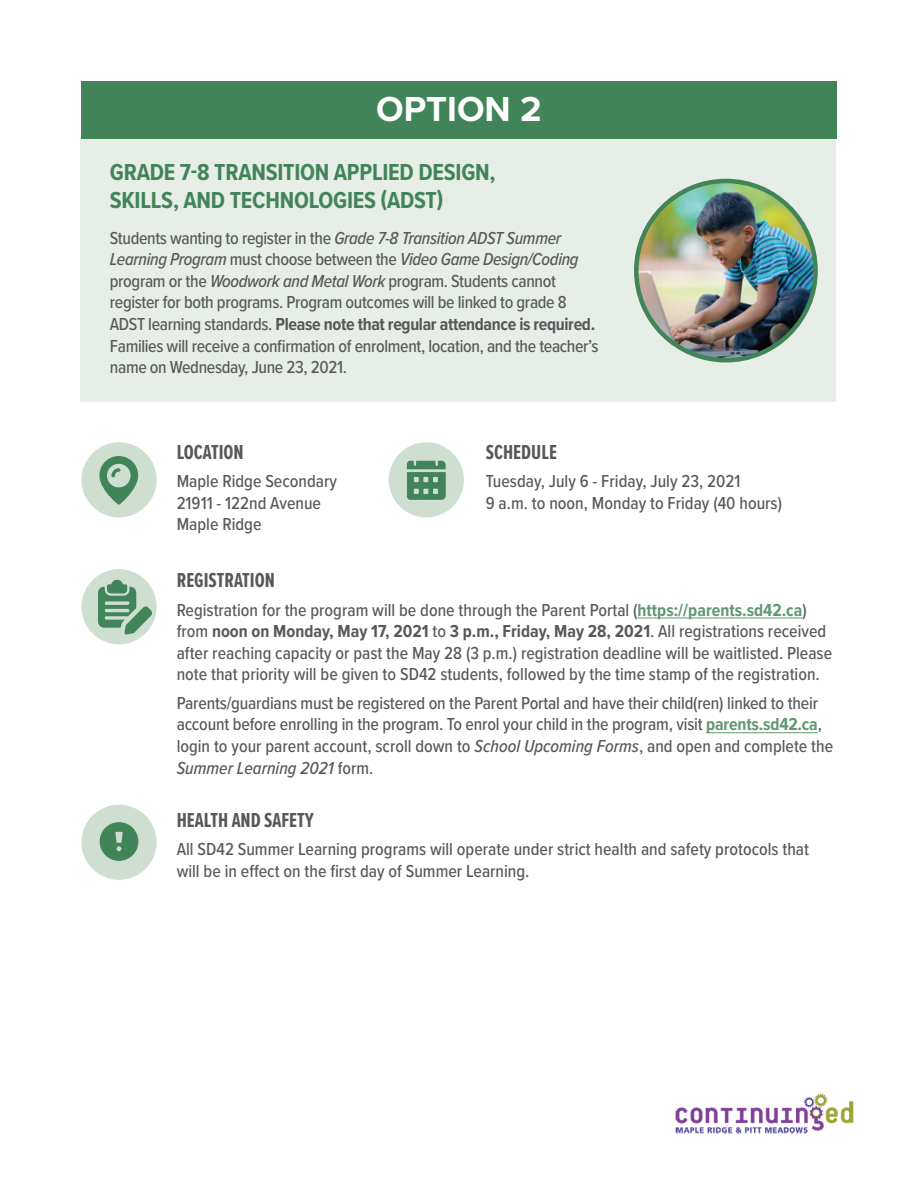
<style>
.page{position:relative;width:918px;height:1188px;background:#fff}
.page>*{position:absolute;margin:0;border:0;box-sizing:border-box;transform-origin:0 0}
.t1{font:700 36px "Proxima Nova";color:#fff}
.t2{font:700 24px/28.8px "Proxima Nova Cond";letter-spacing:-.01em;color:#418458}
.t3{font:700 21px "Proxima Nova Ex Cn";color:#57585a}
.t4{font:500 18px/21.6px "Proxima Nova Cond";color:#57585a}
.t5{font:500 18px/21.6px "Proxima Nova Cond";letter-spacing:-.02em;color:#57585a}
.s1{font-style:italic}
.s2{font-weight:700}
.s3{font-weight:700;color:#639771}
</style>
<div class="page">
<img style="left:676px;top:1093px;width:178px;height:41px">
<div style="left:81px;top:805px;width:76px;height:75px;background:#ceded1;border-radius:50%"></div>
<div style="left:80px;top:137px;width:756px;height:265px;background:#e6eee7"></div>
<div style="left:81px;top:442px;width:76px;height:75px;background:#ceded1;border-radius:50%"></div>
<svg style="left:99px;top:456px;width:39px;height:49px"></svg>
<hr style="left:638px;top:618px;width:164px;height:1px;background:#639771">
<hr style="left:706px;top:732px;width:112px;height:1px;background:#639771">
<div style="left:389px;top:442px;width:75px;height:75px;background:#ceded1;border-radius:50%"></div>
<svg style="left:407px;top:461px;width:39px;height:39px;background:#5d9670"></svg>
<div style="left:81px;top:569px;width:76px;height:75px;background:#ceded1;border-radius:50%"></div>
<svg style="left:98px;top:580px;width:54px;height:54px"></svg>
<img style="left:636px;top:181px;width:180px;height:179px;border-radius:90px">
<div style="left:634px;top:179px;width:184px;height:184px;border:4px solid #418458;border-radius:50%"></div>
<div style="left:81px;top:81px;width:756px;height:58px;background:#418458"></div>
<svg style="left:100px;top:822px;width:38px;height:39px"></svg>
<h1 class="t1" style="left:376px;top:88px;width:167px">OPTION 2</h1>
<h2 class="t2" style="left:110px;top:158px;width:387px">GRADE 7-8 TRANSITION APPLIED DESIGN,<br>SKILLS, AND TECHNOLOGIES (ADST)</h2>
<p class="t5" style="left:110px;top:227px;width:490px">Students wanting to register in the <span class="s1">Grade 7-8 Transition ADST Summer Learning Program</span> must choose between the <span class="s1">Video Game Design/Coding </span>program or the <span class="s1">Woodwork and Metal Work</span> program. Students cannot register for both programs. Program outcomes will be linked to grade 8<br>ADST learning standards. <span class="s2">Please note that regular attendance is required.<br></span>Families will receive a confirmation of enrolment, location, and the teacher’s name on Wednesday, June 23, 2021.</p>
<p class="t3" style="left:177px;top:439px;width:69px">LOCATION</p>
<p class="t4" style="left:177px;top:471px;width:162px">Maple Ridge Secondary<br>21911 - 122nd Avenue<br>Maple Ridge</p>
<p class="t3" style="left:486px;top:439px;width:73px">SCHEDULE</p>
<p class="t4" style="left:486px;top:471px;width:298px">Tuesday, July 6 - Friday, July 23, 2021<br>9 a.m. to noon, Monday to Friday (40 hours)</p>
<p class="t3" style="left:177px;top:568px;width:100px">REGISTRATION</p>
<p class="t4" style="left:177px;top:599px;width:657px">Registration for the program will be done through the Parent Portal (<span class="s3">https://parents.sd42.ca</span>) from <span class="s2">noon on Monday, May 17, 2021</span> to <span class="s2">3 p.m., Friday, May 28, 2021</span>. All registrations received after reaching capacity or past the May 28 (3 p.m.) registration deadline will be waitlisted. Please note that priority will be given to SD42 students, followed by the time stamp of the registration.</p>
<p class="t4" style="left:177px;top:692px;width:658px">Parents/guardians must be registered on the Parent Portal and have their child(ren) linked to their account before enrolling in the program. To enrol your child in the program, visit <span class="s3">parents.sd42.ca</span>, login to your parent account, scroll down to <span class="s1">School Upcoming Forms</span>, and open and complete the <span class="s1">Summer Learning 2021</span> form.</p>
<p class="t3" style="left:177px;top:807px;width:139px">HEALTH AND SAFETY</p>
<p class="t4" style="left:177px;top:839px;width:634px">All SD42 Summer Learning programs will operate under strict health and safety protocols that will be in effect on the first day of Summer Learning.</p>
</div>
